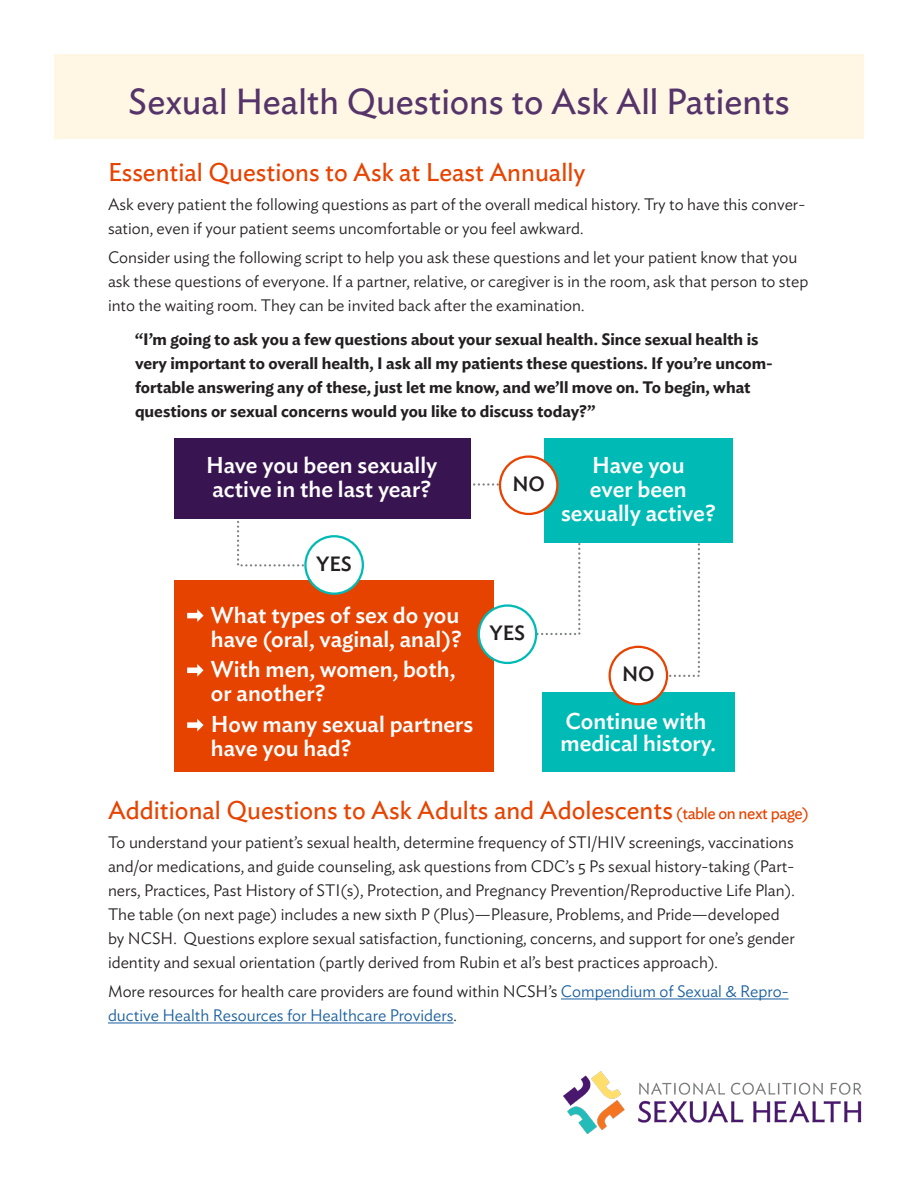
<style>
.page{position:relative;width:918px;height:1188px;background:#fff}
.page>*{position:absolute;margin:0;border:0;box-sizing:border-box;transform-origin:0 0}
.t1{font:36px "Ideal Sans";color:#55346a}
.t2{font:25.5px "Ideal Sans";color:#e74300}
.t3{font:500 22.8px/23.9px "Ideal Sans";color:#fff}
.t4{font:500 20.55px "Ideal Sans";color:#231f20}
.intro_para{font:300 16.5px/24px "Ideal Sans";color:#231f20}
.intro_para-2{font:600 16.5px/24px "Ideal Sans";color:#231f20}
.intro_para-3{font:300 16.5px/24px "Ideal Sans";color:#175d9e}
.s1{font-size:16.5px}
.s2{color:#231f20}
</style>
<div class="page">
<div style="left:54px;top:54px;width:810px;height:84px;background:#fff7e4"></div>
<img style="left:564px;top:1071px;width:298px;height:63px">
<svg style="left:640px;top:542px;width:61px;height:136px"></svg>
<div style="left:237px;top:466px;width:88px;height:101px;border:2px dashed #808285"></div>
<div style="left:440px;top:483px;width:140px;height:152px;border:2px dashed #808285"></div>
<div style="left:174px;top:580px;width:320px;height:192px;background:#e74300"></div>
<div style="left:305px;top:536px;width:58px;height:58px;background:#fff;border-radius:50%"></div>
<div style="left:304px;top:535px;width:60px;height:60px;border:2px solid #00bbb5;border-radius:50%"></div>
<div style="left:542px;top:693px;width:193px;height:79px;background:#00bbb5"></div>
<div style="left:479px;top:606px;width:57px;height:57px;background:#fff;border-radius:50%"></div>
<div style="left:478px;top:604px;width:59px;height:60px;border:2px solid #00bbb5;border-radius:50%"></div>
<div style="left:610px;top:647px;width:57px;height:57px;background:#fff;border-radius:50%"></div>
<div style="left:609px;top:646px;width:59px;height:59px;border:2px solid #e74300;border-radius:50%"></div>
<div style="left:544px;top:438px;width:189px;height:104px;background:#00bbb5"></div>
<div style="left:500px;top:457px;width:57px;height:57px;background:#fff;border-radius:50%"></div>
<div style="left:499px;top:455px;width:60px;height:60px;border:2px solid #e74300;border-radius:50%"></div>
<div style="left:174px;top:439px;width:297px;height:80px;background:#381451"></div>
<svg style="left:187px;top:609px;width:17px;height:13px"></svg>
<svg style="left:187px;top:664px;width:17px;height:13px"></svg>
<svg style="left:187px;top:719px;width:17px;height:12px"></svg>
<hr style="left:561px;top:999px;width:228px;height:1px;background:#175d9e">
<hr style="left:108px;top:1023px;width:346px;height:1px;background:#175d9e">
<p class="t1" style="left:128px;top:74px;width:663px">Sexual Health Questions to Ask All Patients</p>
<p class="t2" style="left:108px;top:152px;width:479px">Essential Questions to Ask at Least Annually</p>
<p class="intro_para" style="left:108px;top:191px;width:699px">Ask every patient the following questions as part of the overall medical history. Try to have this conver&shy;sation, even if your patient seems uncomfortable or you feel awkward.</p>
<p class="intro_para" style="left:108px;top:244px;width:702px">Consider using the following script to help you ask these questions and let your patient know that you ask these questions of everyone. If a partner, relative, or caregiver is in the room, ask that person to step into the waiting room. They can be invited back after the examination.</p>
<p class="intro_para-2" style="left:135px;top:326px;width:639px">“I’m going to ask you a few questions about your sexual health. Since sexual health is very important to overall health, I ask all my patients these questions. If you’re uncom&shy;fortable answering any of these, just let me know, and we’ll move on. To begin, what questions or sexual concerns would you like to discuss today?”</p>
<p class="t3" style="left:206px;top:451px;width:233px">Have you been sexually active in the last year?</p>
<p class="t4" style="left:316px;top:548px;width:37px">YES</p>
<p class="t4" style="left:512px;top:468px;width:34px">NO</p>
<p class="t3" style="left:561px;top:451px;width:156px;text-align:center">Have you<br>ever been sexually active?</p>
<p class="t3" style="left:211px;top:601px;width:252px">What types of sex do you have (oral, vaginal, anal)?</p>
<p class="t3" style="left:211px;top:656px;width:246px">With men, women, both, or another?</p>
<p class="t3" style="left:211px;top:710px;width:264px">How many sexual partners have you had?</p>
<p class="t3" style="left:561px;top:707px;width:157px;line-height:22.8px">Continue with medical history.</p>
<p class="t4" style="left:490px;top:617px;width:37px">YES</p>
<p class="t4" style="left:622px;top:658px;width:34px">NO</p>
<p class="t2" style="left:108px;top:790px;width:703px">Additional Questions to Ask Adults and Adolescents <span class="s1">(table on next page)</span></p>
<p class="intro_para" style="left:108px;top:829px;width:688px">To understand your patient’s sexual health, determine frequency of STI/HIV screenings, vaccinations and/or medications, and guide counseling, ask questions from CDC’s 5 Ps sexual history-taking (Part&shy;ners, Practices, Past History of STI(s), Protection, and Pregnancy Prevention/Reproductive Life Plan).<br>The table (on next page) includes a new sixth P (Plus)—Pleasure, Problems, and Pride—developed by NCSH. Questions explore sexual satisfaction, functioning, concerns, and support for one’s gender identity and sexual orientation (partly derived from Rubin et al’s best practices approach).</p>
<p class="intro_para-3" style="left:108px;top:978px;width:682px"><span class="s2">More resources for health care providers are found within NCSH’s</span> Compendium of Sexual &amp; Repro&shy;ductive Health Resources for Healthcare Providers<span class="s2">.</span></p>
</div>
